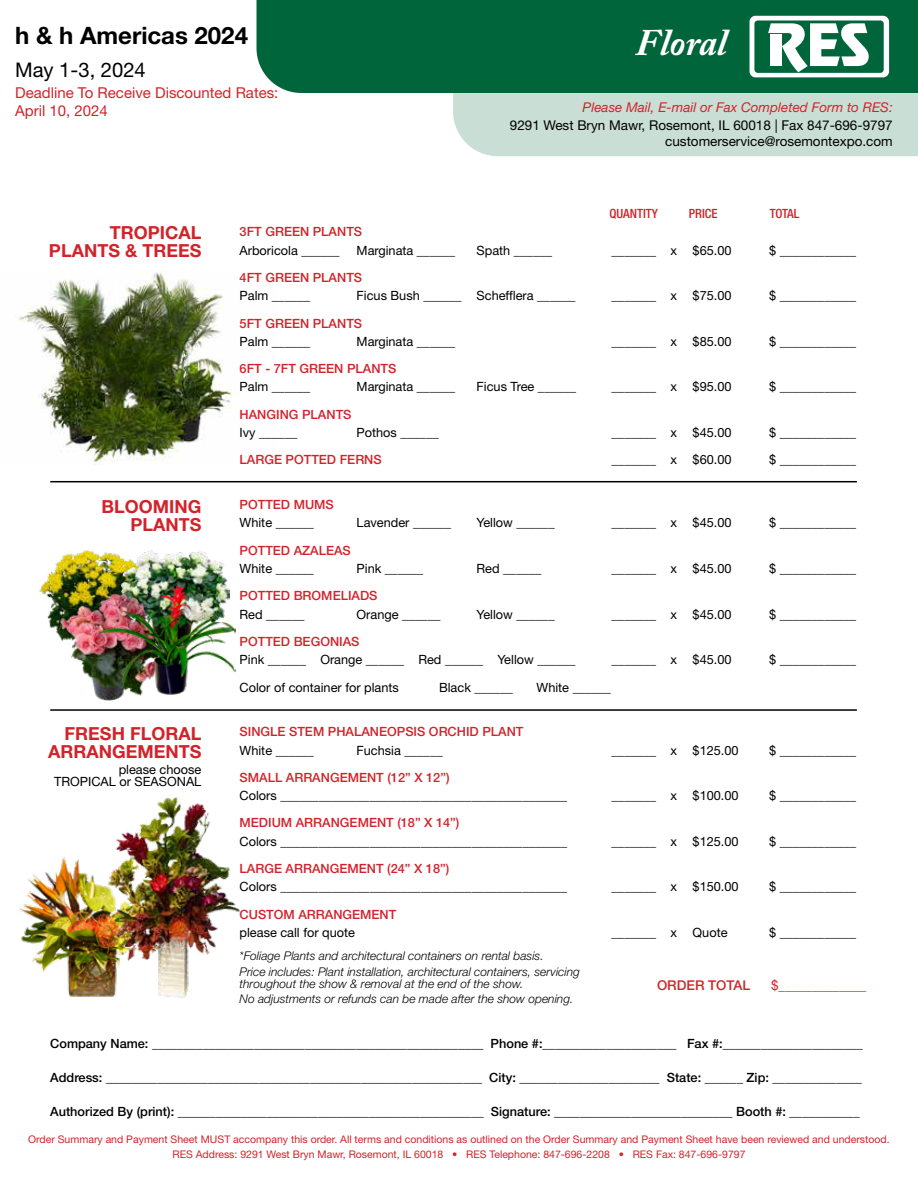
<style>
.page{position:relative;width:918px;height:1188px;background:#fff}
.page>*{position:absolute;margin:0;border:0;box-sizing:border-box;transform-origin:0 0}
.t1{font:italic 700 37.35px "Adobe Caslon Pro";color:#fff}
.t2{font:700 24px "Helvetica Neue LT Std";color:#000}
.t3{font:20.25px "Helvetica Neue LT Std";color:#000}
.t4{font:700 18px/18px "Helvetica Neue LT Std";color:#d2232a;text-align:right}
.t5{font:15px/18px "Helvetica Neue LT Std";color:#d2232a}
.t6{font:13.5px/15.6px "Helvetica Neue LT Std";color:#000;text-align:right}
.t7{font:italic 13.5px "Helvetica Neue LT Std";color:#d2232a}
.t8{font:500 13.5px "Helvetica Neue LT Std";color:#d2232a}
.t9{font:500 12.75px/18.3px "Helvetica Neue LT Std";color:#000}
.t10{font:12.75px/12.3px "Helvetica Neue LT Std";color:#000;text-align:right}
.t11{font:500 12.75px/18.3px "Helvetica Neue LT Std";color:#d2232a}
.t12{font:500 condensed 12.75px "Helvetica Neue LT Pro";color:#d2232a}
.t13{font:italic 300 12px/15.3px "Helvetica Neue LT Std";color:#000}
.t14{font:10.5px/15.3px "Helvetica Neue LT Std";color:#d2232a;text-align:center}
.s1{font-weight:400;color:#000}
.s2{color:#000}
.s3{font-weight:500}
.s4{font-weight:400}
.s5{color:#d2232a}
</style>
<div class="page">
<img style="left:15px;top:271px;width:218px;height:192px">
<img style="left:39px;top:550px;width:83px;height:88px">
<img style="left:122px;top:550px;width:106px;height:34px">
<img style="left:60px;top:589px;width:62px;height:112px">
<img style="left:97px;top:584px;width:138px;height:112px">
<img style="left:19px;top:857px;width:85px;height:140px">
<img style="left:104px;top:797px;width:136px;height:201px">
<hr style="left:50px;top:481px;width:807px;height:1px;background:#000">
<hr style="left:50px;top:709px;width:807px;height:2px;background:#000">
<div style="left:256px;top:0;width:662px;height:93px;background:#00653b"></div>
<svg style="left:453px;top:16px;width:465px;height:140px;background:#6ca68e"></svg>
<div style="left:770px;top:34px;width:12px;height:32px;background:#fff"></div>
<h2 class="t2" style="left:15px;top:21px;width:234px">h &amp; h Americas 2024</h2>
<h3 class="t3" style="left:15px;top:58px;width:132px">May 1-3, 2024</h3>
<p class="t5" style="left:15px;top:84px;width:265px">Deadline To Receive Discounted Rates:<br>April 10, 2024</p>
<h1 class="t1" style="left:636px;top:20px;width:93px">Floral</h1>
<p class="t7" style="left:583px;top:99px;width:312px">Please Mail, E-mail or Fax Completed Form to RES:</p>
<p class="t6" style="left:510px;top:118px;width:384px">9291 West Bryn Mawr, Rosemont, IL 60018 | Fax 847-696-9797 customerservice@rosemontexpo.com</p>
<p class="t12" style="left:609px;top:206px;width:50px">QUANTITY</p>
<p class="t12" style="left:689px;top:206px;width:30px">PRICE</p>
<p class="t12" style="left:770px;top:206px;width:31px">TOTAL</p>
<h3 class="t4" style="left:49px;top:223px;width:154px">TROPICAL<br>PLANTS &amp; TREES</h3>
<h3 class="t4" style="left:101px;top:497px;width:101px">BLOOMING<br>PLANTS</h3>
<h3 class="t4" style="left:48px;top:724px;width:155px">FRESH FLORAL<br>ARRANGEMENTS</h3>
<p class="t10" style="left:54px;top:763px;width:149px">please choose<br>TROPICAL or SEASONAL</p>
<p class="t11" style="left:240px;top:223px;width:124px">3FT GREEN PLANTS<br><span class="s1">Arboricola</span> <span class="s2">______</span></p>
<p class="t10" style="left:357px;top:244px;width:100px">Marginata <span class="s3">______</span></p>
<p class="t9" style="left:477px;top:241px;width:77px"><span class="s4">Spath</span> ______</p>
<p class="t9" style="left:612px;top:241px;width:121px">_______ <span class="s4">x $65.00</span></p>
<p class="t9" style="left:769px;top:241px;width:89px"><span class="s4">$</span> ____________</p>
<p class="t11" style="left:240px;top:268px;width:124px">4FT GREEN PLANTS<br><span class="s1">Palm</span> <span class="s2">______</span></p>
<p class="t10" style="left:357px;top:289px;width:220px">Ficus Bush <span class="s3">______</span> Schefflera <span class="s3">______</span></p>
<p class="t9" style="left:612px;top:286px;width:121px">_______ <span class="s4">x $75.00</span></p>
<p class="t9" style="left:769px;top:286px;width:89px"><span class="s4">$</span> ____________</p>
<p class="t11" style="left:240px;top:314px;width:124px">5FT GREEN PLANTS<br><span class="s1">Palm</span> <span class="s2">______</span></p>
<p class="t10" style="left:357px;top:335px;width:100px">Marginata <span class="s3">______</span></p>
<p class="t9" style="left:612px;top:332px;width:121px">_______ <span class="s4">x $85.00</span></p>
<p class="t9" style="left:769px;top:332px;width:89px"><span class="s4">$</span> ____________</p>
<p class="t11" style="left:240px;top:359px;width:158px">6FT - 7FT GREEN PLANTS</p>
<p class="t10" style="left:240px;top:381px;width:72px">Palm ______</p>
<p class="t10" style="left:357px;top:381px;width:100px">Marginata ______</p>
<p class="t10" style="left:477px;top:381px;width:101px">Ficus Tree ______</p>
<p class="t10" style="left:612px;top:381px;width:121px">_______ x $95.00</p>
<p class="t10" style="left:769px;top:381px;width:89px">$ ____________</p>
<p class="t11" style="left:240px;top:405px;width:113px">HANGING PLANTS</p>
<p class="t10" style="left:240px;top:426px;width:59px">Ivy ______</p>
<p class="t10" style="left:357px;top:426px;width:84px">Pothos ______</p>
<p class="t10" style="left:612px;top:426px;width:121px">_______ x $45.00</p>
<p class="t10" style="left:769px;top:426px;width:89px">$ ____________</p>
<p class="t11" style="left:240px;top:451px;width:144px">LARGE POTTED FERNS</p>
<p class="t9" style="left:612px;top:451px;width:121px">_______ <span class="s4">x $60.00</span></p>
<p class="t9" style="left:769px;top:451px;width:89px"><span class="s4">$</span> ____________</p>
<p class="t11" style="left:240px;top:495px;width:96px">POTTED MUMS<br><span class="s1">White</span> <span class="s2">______</span></p>
<p class="t10" style="left:357px;top:517px;width:96px">Lavender <span class="s3">______</span></p>
<p class="t10" style="left:477px;top:517px;width:80px">Yellow <span class="s3">______</span></p>
<p class="t9" style="left:612px;top:514px;width:121px">_______ <span class="s4">x $45.00</span></p>
<p class="t9" style="left:769px;top:514px;width:89px"><span class="s4">$</span> ____________</p>
<p class="t11" style="left:240px;top:541px;width:113px">POTTED AZALEAS<br><span class="s1">White</span> <span class="s2">______</span></p>
<p class="t9" style="left:357px;top:559px;width:68px"><span class="s4">Pink</span> ______</p>
<p class="t9" style="left:477px;top:559px;width:66px"><span class="s4">Red</span> ______</p>
<p class="t9" style="left:612px;top:559px;width:121px">_______ <span class="s4">x $45.00</span></p>
<p class="t9" style="left:769px;top:559px;width:89px"><span class="s4">$</span> ____________</p>
<p class="t11" style="left:240px;top:587px;width:139px">POTTED BROMELIADS<br><span class="s1">Red</span> <span class="s2">______</span></p>
<p class="t10" style="left:357px;top:608px;width:85px">Orange <span class="s3">______</span></p>
<p class="t10" style="left:477px;top:608px;width:80px">Yellow <span class="s3">______</span></p>
<p class="t10" style="left:612px;top:608px;width:121px">_______ x $45.00</p>
<p class="t10" style="left:769px;top:608px;width:89px">$ ____________</p>
<p class="t9" style="left:240px;top:632px;width:338px"><span class="s5">POTTED BEGONIAS<br></span><span class="s4">Pink</span> ______ <span class="s4">Orange</span> ______ <span class="s4">Red</span> ______ <span class="s4">Yellow</span> ______</p>
<p class="t9" style="left:612px;top:650px;width:121px">_______ <span class="s4">x $45.00</span></p>
<p class="t9" style="left:769px;top:650px;width:89px"><span class="s4">$</span> ____________</p>
<p class="t10" style="left:240px;top:681px;width:161px">Color of container for plants</p>
<p class="t9" style="left:439px;top:678px;width:75px"><span class="s4">Black</span> ______</p>
<p class="t9" style="left:537px;top:678px;width:76px"><span class="s4">White</span> ______</p>
<p class="t11" style="left:240px;top:722px;width:285px">SINGLE STEM PHALANEOPSIS ORCHID PLANT<br><span class="s1">White</span> <span class="s2">______</span></p>
<p class="t10" style="left:357px;top:744px;width:88px">Fuchsia <span class="s3">______</span></p>
<p class="t10" style="left:612px;top:744px;width:129px"><span class="s3">_______</span> x $125.00</p>
<p class="t9" style="left:769px;top:741px;width:89px"><span class="s4">$</span> ____________</p>
<p class="t9" style="left:240px;top:768px;width:329px"><span class="s5">SMALL ARRANGEMENT (12” X 12”)<br></span><span class="s4">Colors</span> _____________________________________________</p>
<p class="t10" style="left:612px;top:789px;width:129px"><span class="s3">_______</span> x $100.00</p>
<p class="t9" style="left:769px;top:786px;width:89px"><span class="s4">$</span> ____________</p>
<p class="t9" style="left:240px;top:814px;width:329px"><span class="s5">MEDIUM ARRANGEMENT (18” X 14”)<br></span><span class="s4">Colors</span> _____________________________________________</p>
<p class="t9" style="left:240px;top:859px;width:329px"><span class="s5">LARGE ARRANGEMENT (24” X 18”)<br></span><span class="s4">Colors</span> _____________________________________________</p>
<p class="t10" style="left:612px;top:835px;width:129px"><span class="s3">_______</span> x $125.00</p>
<p class="t9" style="left:769px;top:832px;width:89px"><span class="s4">$</span> ____________</p>
<p class="t10" style="left:612px;top:881px;width:129px">_______ x $150.00</p>
<p class="t10" style="left:769px;top:881px;width:89px">$ ____________</p>
<p class="t11" style="left:240px;top:905px;width:158px">CUSTOM ARRANGEMENT</p>
<p class="t10" style="left:240px;top:926px;width:117px">please call for quote</p>
<p class="t10" style="left:612px;top:926px;width:117px">_______ x Quote</p>
<p class="t10" style="left:769px;top:926px;width:89px">$ ____________</p>
<p class="t13" style="left:240px;top:948px;width:342px">*Foliage Plants and architectural containers on rental basis.<br>Price includes: Plant installation, architectural containers, servicing</p>
<p class="t13" style="left:240px;top:976px;width:335px">throughout the show &amp; removal at the end of the show.<br>No adjustments or refunds can be made after the show opening.</p>
<p class="t8" style="left:657px;top:977px;width:95px">ORDER TOTAL</p>
<p class="t8" style="left:771px;top:977px;width:97px"><span class="s4">$</span>_____________</p>
<p class="t9" style="left:50px;top:1034px;width:814px">Company Name: ____________________________________________________ Phone #:_____________________ Fax #:______________________</p>
<p class="t9" style="left:50px;top:1068px;width:813px">Address: ___________________________________________________________ City: ______________________ State: ______ Zip: ______________</p>
<p class="t9" style="left:50px;top:1102px;width:811px">Authorized By (print): ________________________________________________ Signature: ____________________________ Booth #: ___________</p>
<p class="t14" style="left:28px;top:1131px;width:863px">Order Summary and Payment Sheet MUST accompany this order. All terms and conditions as outlined on the Order Summary and Payment Sheet have been reviewed and understood.<br>RES Address: 9291 West Bryn Mawr, Rosemont, IL 60018 • RES Telephone: 847-696-2208 • RES Fax: 847-696-9797</p>
</div>
